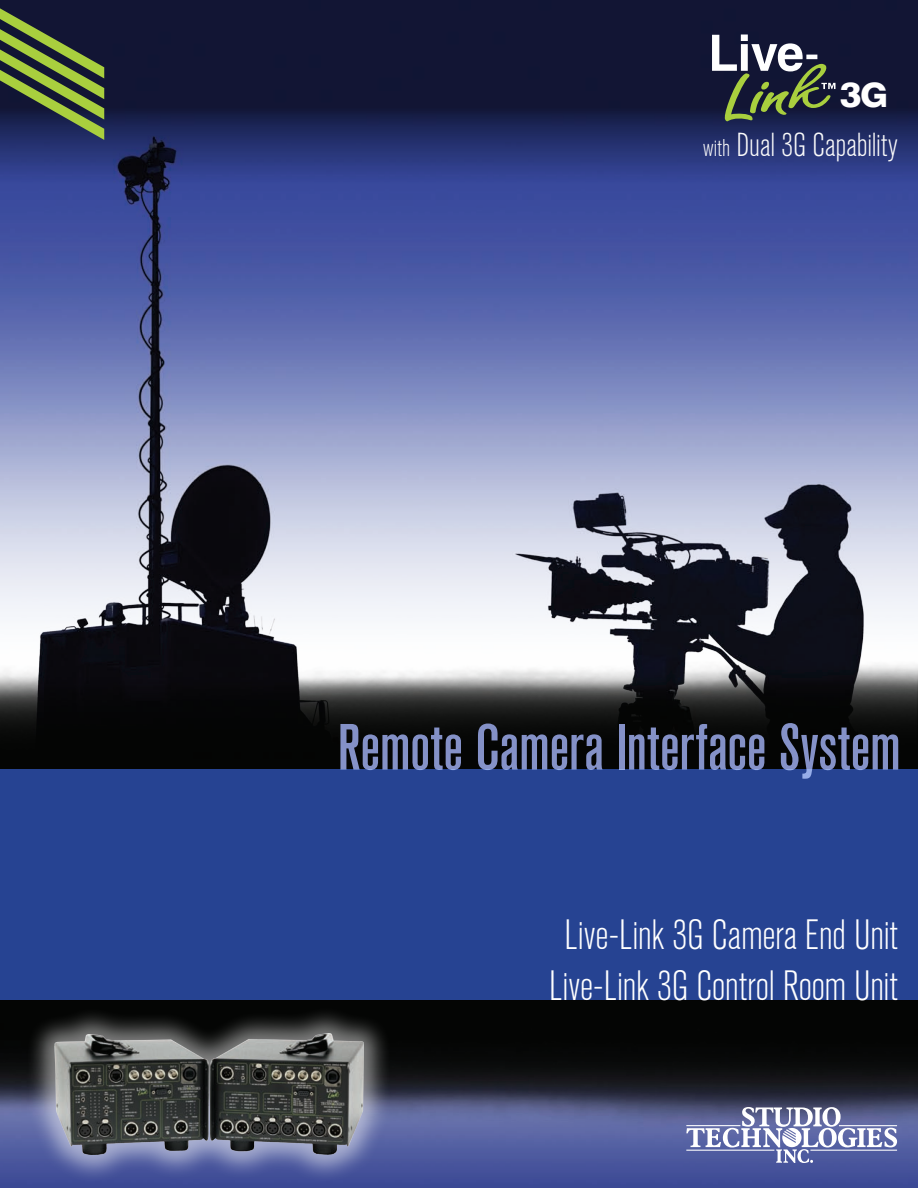
<style>
.page{position:relative;width:918px;height:1188px;background:#fff}
.page>*{position:absolute;margin:0;border:0;box-sizing:border-box;transform-origin:0 0}
.t1{font:500 condensed 64.5px "Akzidenz Grotesk BQ";letter-spacing:-.005em;color:#838fc7}
.t2{font:300 condensed 42px/51px "Akzidenz Grotesk BQ";color:#fff;text-align:center}
.t3{font:800 35.1px "Swiss 721 BT";color:#fff;scale:1.06 1}
.t4{font:300 condensed 33px "Akzidenz Grotesk BQ";color:#fafafa}
.s1{font-size:33.75px}
.s2{font-size:24px}
</style>
<div class="page">
<img style="left:0;top:273px;width:918px;height:915px">
<svg style="left:0;top:0;width:918px;height:273px;background:#28326b"></svg>
<svg style="left:686px;top:1107px;width:211px;height:56px"></svg>
<div style="left:0;top:770px;width:918px;height:230px;background:#264392"></div>
<svg style="left:0;top:8px;width:104px;height:132px;background:#45553d"></svg>
<svg style="left:712px;top:34px;width:124px;height:88px;background:#474f53"></svg>
<div style="left:23px;top:1003px;width:367px;height:178px;background:#fff;opacity:.5"></div>
<img style="left:54px;top:1034px;width:310px;height:121px">
<p class="t3" style="left:840px;top:73px;width:47px">3<span class="s1">G</span></p>
<p class="t4" style="left:703px;top:127px;width:196px"><span class="s2">with</span> Dual 3G Capability</p>
<h1 class="t1" style="left:338px;top:711px;width:565px">Remote Camera Interface System</h1>
<p class="t2" style="left:549px;top:910px;width:350px">Live-Link 3G Camera End Unit<br>Live-Link 3G Control Room Unit</p>
</div>
